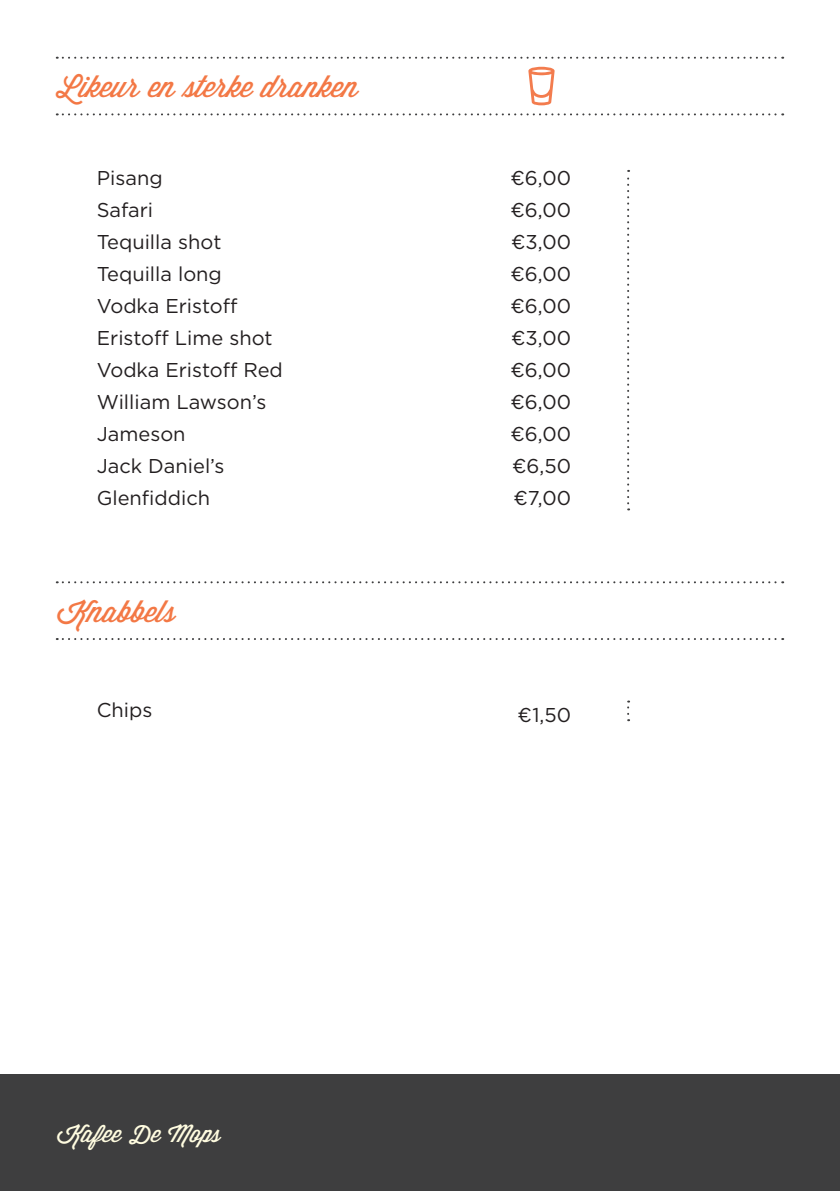
<style>
.page{position:relative;width:840px;height:1191px;background:#fff}
.page>*{position:absolute;margin:0;border:0;box-sizing:border-box;transform-origin:0 0}
.t1{font:30px "Wisdom Script AI";color:#f37845}
.t2{font:24px "Wisdom Script AI";color:#fffce0}
.t3{font:20px/32px "Gotham";color:#231f20;text-align:justify}
</style>
<div class="page">
<div style="left:0;top:1074px;width:839px;height:117px;background:#3e3e3f"></div>
<svg style="left:627px;top:170px;width:1px;height:340px"></svg>
<svg style="left:57px;top:57px;width:725px;height:2px"></svg>
<svg style="left:57px;top:113px;width:725px;height:2px"></svg>
<svg style="left:528px;top:67px;width:26px;height:38px"></svg>
<svg style="left:57px;top:581px;width:725px;height:2px"></svg>
<svg style="left:57px;top:638px;width:725px;height:2px"></svg>
<h1 class="t1" style="left:57px;top:64px;width:303px">Likeur en sterke dranken</h1>
<p class="t3" style="left:97px;top:162px;width:187px;text-align:left">Pisang<br>Safari<br>Tequilla shot<br>Tequilla long<br>Vodka Eristoff<br>Eristoff Lime shot<br>Vodka Eristoff Red<br>William Lawson’s<br>Jameson<br>Jack Daniel’s<br>Glenfiddich</p>
<h1 class="t1" style="left:57px;top:588px;width:121px">Knabbels</h1>
<p class="t3" style="left:510px;top:162px;width:62px">€6,00 €6,00 €3,00 €6,00 €6,00 €3,00 €6,00 €6,00 €6,00 €6,50 €7,00</p>
<p class="t3" style="left:97px;top:693px;width:57px">Chips</p>
<p class="t3" style="left:517px;top:698px;width:55px">€1,50</p>
<p class="t2" style="left:57px;top:1114px;width:165px">Kafee De Mops</p>
</div>
